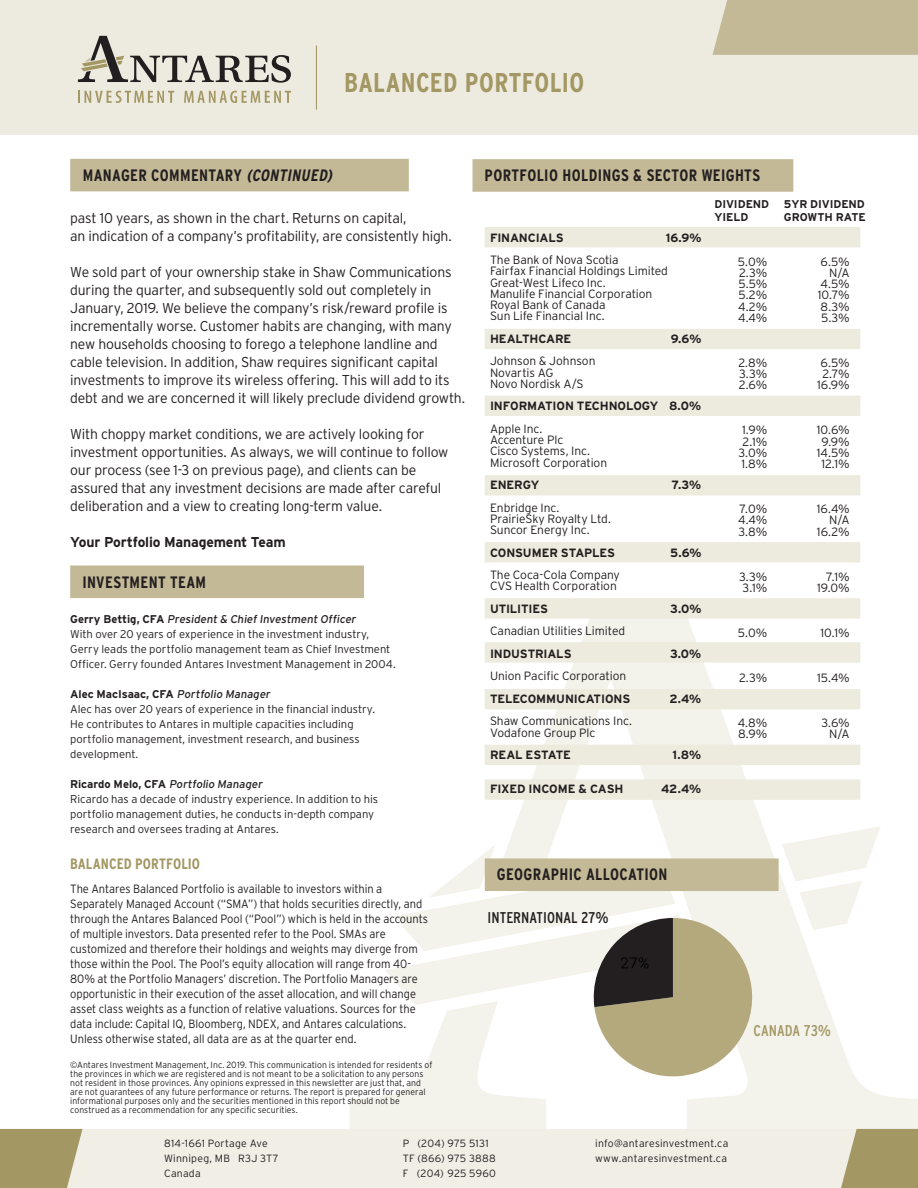
<style>
.page{position:relative;width:918px;height:1188px;background:#fff}
.page>*{position:absolute;margin:0;border:0;box-sizing:border-box;transform-origin:0 0}
.t1{font:700 condensed 27.15px "Interstate";letter-spacing:.015em;color:#a39763}
.t2{font:700 condensed 16.5px "Interstate";letter-spacing:.02em;color:#231f20}
.t3{font:condensed 15.6px "Interstate";color:#231f20}
.t4{font:condensed 15.6px "Interstate";letter-spacing:.005em;color:#a39763}
.t5{font:700 condensed 15px "Interstate";letter-spacing:.005em;color:#a39763}
.t6{font:300 14.25px/18px "Interstate";letter-spacing:-.015em;color:#231f20}
.t7{font:700 14.25px "Interstate";letter-spacing:-.01em;color:#231f20}
.t8{font:300 12px/15px "Interstate";letter-spacing:-.005em;color:#231f20;scale:.93 1}
.t9{font:300 12px/11.2px "Interstate";letter-spacing:-.005em;color:#231f20}
.t10{font:700 12px "Interstate";letter-spacing:-.015em;color:#231f20}
.t11{font:300 11.25px/15px "Interstate";letter-spacing:-.005em;color:#231f20}
.t12{font:700 11.25px/13.5px "Interstate";letter-spacing:-.01em;color:#231f20}
.t13{font:300 10.5px/15px "Interstate";letter-spacing:.02em;color:#231f20}
.t14{font:300 9px/9px "Interstate";letter-spacing:.005em;color:#231f20;scale:.96 1}
.s1{font-style:italic}
.s2{font-weight:700}
.s3{font-weight:400}
</style>
<div class="page">
<svg style="left:349px;top:599px;width:569px;height:530px"></svg>
<div style="left:0;top:0;width:918px;height:135px;background:#edeadf"></div>
<svg style="left:78px;top:91px;width:96px;height:12px"></svg>
<svg style="left:184px;top:91px;width:107px;height:12px"></svg>
<svg style="left:78px;top:36px;width:213px;height:47px"></svg>
<svg style="left:0;top:1129px;width:918px;height:59px;background:#e4e0d1"></svg>
<hr style="left:316px;top:45px;width:1px;height:65px;background:#a39763">
<div style="left:713px;top:0;width:205px;height:55px;background:#c3b996"></div>
<div style="left:70px;top:566px;width:294px;height:32px;background:#c3b996"></div>
<div style="left:70px;top:159px;width:339px;height:32px;background:#c3b996"></div>
<div style="left:473px;top:159px;width:320px;height:33px;background:#c3b996"></div>
<div style="left:485px;top:227px;width:375px;height:20px;background:#edeade"></div>
<div style="left:485px;top:329px;width:375px;height:20px;background:#edeade"></div>
<div style="left:485px;top:396px;width:375px;height:20px;background:#edeade"></div>
<div style="left:485px;top:475px;width:375px;height:20px;background:#edeade"></div>
<div style="left:485px;top:542px;width:375px;height:20px;background:#edeade"></div>
<svg style="left:485px;top:598px;width:375px;height:21px;background:#edeade"></svg>
<div style="left:485px;top:642px;width:375px;height:21px;background:#edeade"></div>
<div style="left:485px;top:689px;width:375px;height:20px;background:#edeade"></div>
<div style="left:485px;top:745px;width:375px;height:20px;background:#edeade"></div>
<div style="left:485px;top:779px;width:375px;height:21px;background:#edeade"></div>
<svg style="left:385px;top:826px;width:496px;height:254px"></svg>
<h1 class="t1" style="left:344px;top:68px;width:242px">BALANCED PORTFOLIO</h1>
<p class="t2" style="left:83px;top:166px;width:254px">MANAGER COMMENTARY <span class="s1">(CONTINUED)</span></p>
<p class="t2" style="left:485px;top:166px;width:277px">PORTFOLIO HOLDINGS &amp; SECTOR WEIGHTS</p>
<p class="t6" style="left:70px;top:209px;width:383px">past 10 years, as shown in the chart. Returns on capital,<br>an indication of a company’s profitability, are consistently high.</p>
<p class="t6" style="left:70px;top:263px;width:397px">We sold part of your ownership stake in Shaw Communications during the quarter, and subsequently sold out completely in January, 2019. We believe the company’s risk/reward profile is incrementally worse. Customer habits are changing, with many new households choosing to forego a telephone landline and cable television. In addition, Shaw requires significant capital investments to improve its wireless offering. This will add to its debt and we are concerned it will likely preclude dividend growth.</p>
<p class="t6" style="left:70px;top:425px;width:380px">With choppy market conditions, we are actively looking for investment opportunities. As always, we will continue to follow our process (see 1-3 on previous page), and clients can be assured that any investment decisions are made after careful deliberation and a view to creating long-term value.</p>
<p class="t7" style="left:70px;top:534px;width:217px">Your Portfolio Management Team</p>
<p class="t2" style="left:82px;top:573px;width:125px">INVESTMENT TEAM</p>
<p class="t11" style="left:70px;top:612px;width:327px"><span class="s2">G e rr y B etti g , CFA</span> <span class="s3">President &amp; Chief Investment Officer<br></span>With over 20 years of experience in the investment industry, Gerry leads the portfolio management team as Chief Investment Officer. Gerry founded Antares Investment Management in 2004.</p>
<p class="t11" style="left:70px;top:687px;width:306px"><span class="s2">Alec MacIsaac, CFA</span> <span class="s3">Portfolio Manager<br></span>Alec has over 20 years of experience in the financial industry.<br>He contributes to Antares in multiple capacities including portfolio management, investment research, and business development.</p>
<p class="t11" style="left:70px;top:777px;width:309px"><span class="s2">Ricardo Melo, CFA</span> <span class="s3">Portfolio Manager<br></span>Ricardo has a decade of industry experience. In addition to his portfolio management duties, he conducts in-depth company research and oversees trading at Antares.</p>
<p class="t5" style="left:70px;top:855px;width:131px">BALANCED PORTFOLIO</p>
<p class="t8" style="left:70px;top:881px;width:386px">The Antares Balanced Portfolio is available to investors within a Separately Managed Account (“SMA”) that holds securities directly, and through the Antares Balanced Pool (“Pool”) which is held in the accounts of multiple investors. Data presented refer to the Pool. SMAs are customized and therefore their holdings and weights may diverge from those within the Pool. The Pool’s equity allocation will range from 40- 80% at the Portfolio Managers’ discretion. The Portfolio Managers are opportunistic in their execution of the asset allocation, and will change asset class weights as a function of relative valuations. Sources for the data include: Capital IQ, Bloomberg, NDEX, and Antares calculations.<br>Unless otherwise stated, all data are as at the quarter end.</p>
<p class="t14" style="left:70px;top:1060px;width:379px">©Antares Investment Management, Inc. 2019. This communication is intended for residents of the provinces in which we are registered and is not meant to be a solicitation to any persons not resident in those provinces. Any opinions expressed in this newsletter are just that, and are not guarantees of any future performance or returns. The report is prepared for general informational purposes only and the securities mentioned in this report should not be construed as a recommendation for any specific securities.</p>
<p class="t10" style="left:490px;top:231px;width:75px">FINANCIALS</p>
<p class="t10" style="left:666px;top:231px;width:37px">16.9%</p>
<p class="t9" style="left:490px;top:254px;width:179px">The Bank of Nova Scotia<br>Fairfax Financial Holdings Limited<br>Great-West Lifeco Inc.<br>Manulife Financial Corporation<br>Royal Bank of Canada<br>Sun Life Financial Inc.</p>
<p class="t10" style="left:490px;top:332px;width:83px">HEALTHCARE</p>
<p class="t10" style="left:671px;top:332px;width:32px">9.6%</p>
<p class="t9" style="left:490px;top:355px;width:107px">Johnson &amp; Johnson<br>Novartis AG<br>Novo Nordisk A/S</p>
<p class="t10" style="left:490px;top:400px;width:212px">INFORMATION TECHNOLOGY 8.0%</p>
<p class="t9" style="left:490px;top:423px;width:119px">Apple Inc.<br>Accenture Plc<br>Cisco Systems, Inc.<br>Microsoft Corporation</p>
<p class="t10" style="left:490px;top:478px;width:51px">ENERGY</p>
<p class="t10" style="left:671px;top:478px;width:31px">7.3%</p>
<p class="t9" style="left:490px;top:502px;width:122px">Enbridge Inc.<br>PrairieSky Royalty Ltd.<br>Suncor Energy Inc.</p>
<p class="t10" style="left:490px;top:546px;width:127px">CONSUMER STAPLES</p>
<p class="t10" style="left:670px;top:546px;width:33px">5.6%</p>
<p class="t9" style="left:490px;top:569px;width:131px">The Coca-Cola Company<br>CVS Health Corporation</p>
<p class="t10" style="left:490px;top:602px;width:59px">UTILITIES</p>
<p class="t10" style="left:670px;top:602px;width:33px">3.0%</p>
<p class="t9" style="left:490px;top:625px;width:137px">Canadian Utilities Limited</p>
<p class="t10" style="left:490px;top:647px;width:83px">INDUSTRIALS</p>
<p class="t10" style="left:670px;top:647px;width:33px">3.0%</p>
<p class="t9" style="left:490px;top:670px;width:138px">Union Pacific Corporation</p>
<p class="t10" style="left:490px;top:692px;width:142px">TELECOMMUNICATIONS</p>
<p class="t10" style="left:669px;top:692px;width:33px">2.4%</p>
<p class="t9" style="left:490px;top:715px;width:144px">Shaw Communications Inc.<br>Vodafone Group Plc</p>
<p class="t10" style="left:490px;top:748px;width:82px">REAL ESTATE</p>
<p class="t10" style="left:673px;top:748px;width:30px">1.8%</p>
<p class="t10" style="left:490px;top:782px;width:135px">FIXED INCOME &amp; CASH</p>
<p class="t10" style="left:661px;top:782px;width:42px">42.4%</p>
<p class="t12" style="left:715px;top:197px;width:56px">DIVIDEND<br>YIELD</p>
<p class="t12" style="left:784px;top:197px;width:83px">5YR DIVIDEND<br>GROWTH RATE</p>
<p class="t9" style="left:738px;top:256px;width:31px;text-align:justify">5.0% 2.3% 5.5% 5.2% 4.2% 4.4%</p>
<p class="t9" style="left:738px;top:357px;width:30px;text-align:justify">2.8% 3.3% 2.6%</p>
<p class="t9" style="left:738px;top:424px;width:30px;text-align:center">1.9%<br>2.1%<br>3.0%<br>1.8%</p>
<p class="t9" style="left:738px;top:503px;width:31px;text-align:justify">7.0% 4.4% 3.8%</p>
<p class="t9" style="left:739px;top:571px;width:30px">3.3%<br>3.1%</p>
<p class="t9" style="left:738px;top:627px;width:31px">5.0%</p>
<p class="t9" style="left:739px;top:672px;width:30px">2.3%</p>
<p class="t9" style="left:738px;top:717px;width:31px">4.8%<br>8.9%</p>
<p class="t9" style="left:818px;top:256px;width:34px;text-align:right">6.5%<br>N/A<br>4.5%<br>10.7%<br>8.3%<br>5.3%</p>
<p class="t9" style="left:817px;top:357px;width:34px;text-align:center">6.5%<br>2.7%<br>16.9%</p>
<p class="t9" style="left:817px;top:424px;width:35px;text-align:center">10.6%<br>9.9%<br>14.5%<br>12.1%</p>
<p class="t9" style="left:817px;top:503px;width:34px;text-align:right">16.4%<br>N/A<br>16.2%</p>
<p class="t9" style="left:817px;top:571px;width:34px;text-align:right">7.1%<br>19.0%</p>
<p class="t9" style="left:820px;top:627px;width:31px">10.1%</p>
<p class="t9" style="left:817px;top:672px;width:34px">15.4%</p>
<p class="t9" style="left:821px;top:717px;width:30px;text-align:right">3.6%<br>N/A</p>
<p class="t2" style="left:497px;top:865px;width:172px">GEOGRAPHIC ALLOCATION</p>
<p class="t3" style="left:488px;top:908px;width:123px">INTERNATIONAL 27%</p>
<p class="t4" style="left:754px;top:1022px;width:79px">CANADA 73%</p>
<p class="t13" style="left:164px;top:1135px;width:116px">814-1661 Portage Ave<br>Winnipeg, MB R3J 3T7<br>Canada</p>
<p class="t13" style="left:595px;top:1135px;width:135px">info@antaresinvestment.ca www.antaresinvestment.ca</p>
<p class="t13" style="left:403px;top:1136px;width:95px">P (204) 975 5131<br>TF (866) 975 3888<br>F (204) 925 5960</p>
</div>
